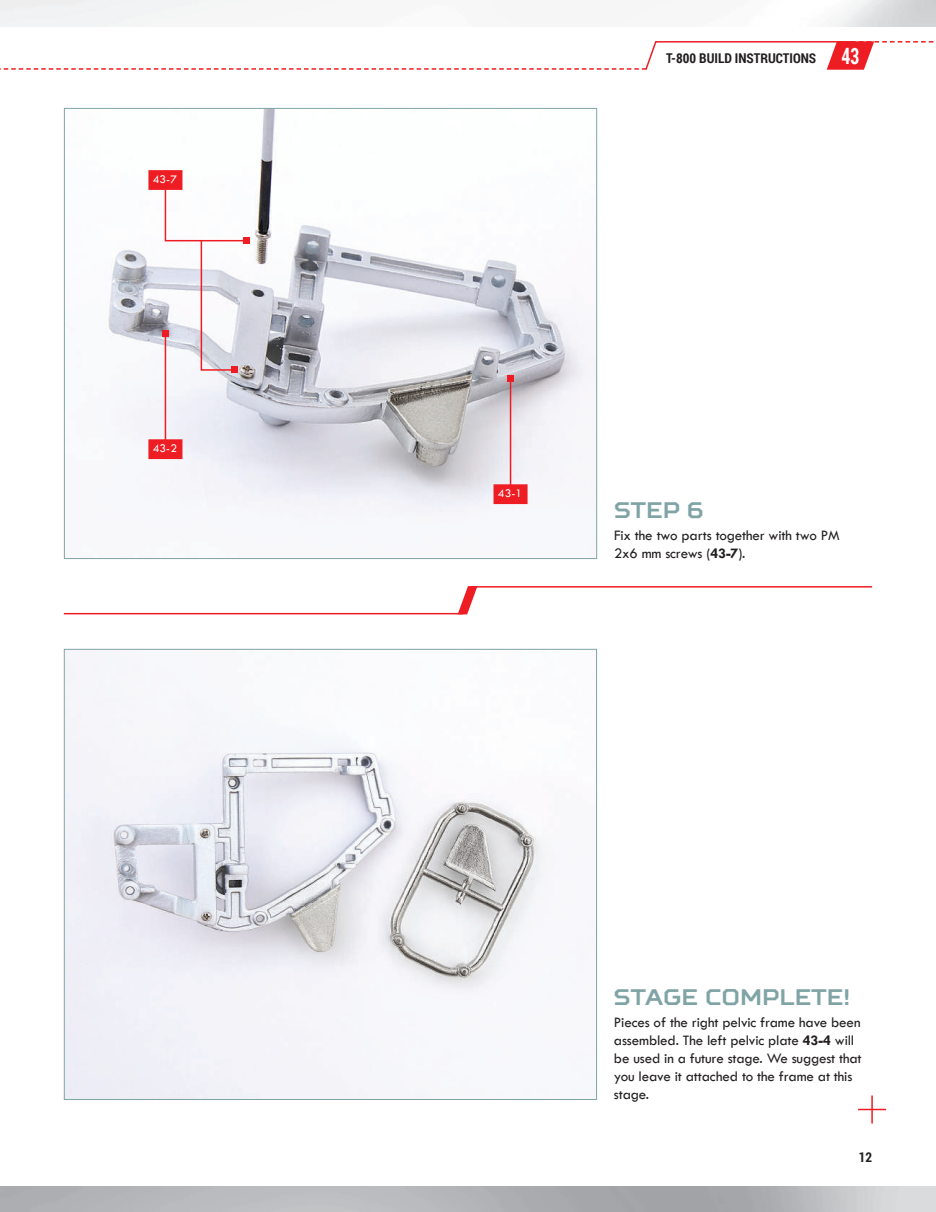
<style>
.page{position:relative;width:936px;height:1212px;background:#fff}
.page>*{position:absolute;margin:0;border:0;box-sizing:border-box;transform-origin:0 0}
.t1{font:700 22.5px "Squares";color:#80a4a5}
.t2{font:700 22.5px "Roboto Condensed";color:#fff;scale:.8 1}
.t3{font:15px/18px "Tw Cen";letter-spacing:-.01em;color:#231f20}
.t4{font:700 13.5px "Roboto Condensed";color:#231f20}
.t5{font:12px "Tw Cen";color:#fff}
.s1{font-weight:700}
</style>
<div class="page">
<img style="left:105px;top:110px;width:490px;height:408px">
<svg style="left:457px;top:586px;width:20px;height:28px"></svg>
<hr style="left:64px;top:613px;width:399px;height:1px;background:#ee1d23">
<hr style="left:470px;top:586px;width:402px;height:1px;background:#ee1d23">
<img style="left:66px;top:651px;width:482px;height:447px">
<svg style="left:493px;top:484px;width:34px;height:20px"></svg>
<hr style="left:509px;top:378px;width:2px;height:108px;background:#ee1d23">
<svg style="left:507px;top:375px;width:6px;height:6px"></svg>
<svg style="left:148px;top:439px;width:34px;height:20px"></svg>
<hr style="left:165px;top:333px;width:1px;height:108px;background:#ee1d23">
<svg style="left:858px;top:1095px;width:28px;height:28px"></svg>
<svg style="left:148px;top:170px;width:101px;height:203px"></svg>
<svg style="left:0;top:41px;width:934px;height:29px"></svg>
<p class="t5" style="left:153px;top:172px;width:26px">43-7</p>
<p class="t5" style="left:153px;top:441px;width:26px">43-2</p>
<p class="t4" style="left:666px;top:49px;width:151px">T-800 BUILD INSTRUCTIONS</p>
<h1 class="t2" style="left:841px;top:40px;width:24px">43</h1>
<p class="t5" style="left:498px;top:486px;width:26px">43-1</p>
<h1 class="t1" style="left:614px;top:497px;width:91px">STEP 6</h1>
<p class="t3" style="left:614px;top:526px;width:227px">Fix the two parts together with two PM<br>2x6 mm screws (<span class="s1">43-7</span>).</p>
<h1 class="t1" style="left:614px;top:983px;width:238px">STAGE COMPLETE!</h1>
<p class="t3" style="left:614px;top:1013px;width:249px">Pieces of the right pelvic frame have been assembled. The left pelvic plate <span class="s1">43-4</span> will be used in a future stage. We suggest that you leave it attached to the frame at this stage.</p>
<p class="t4" style="left:858px;top:1148px;width:15px">12</p>
</div>
